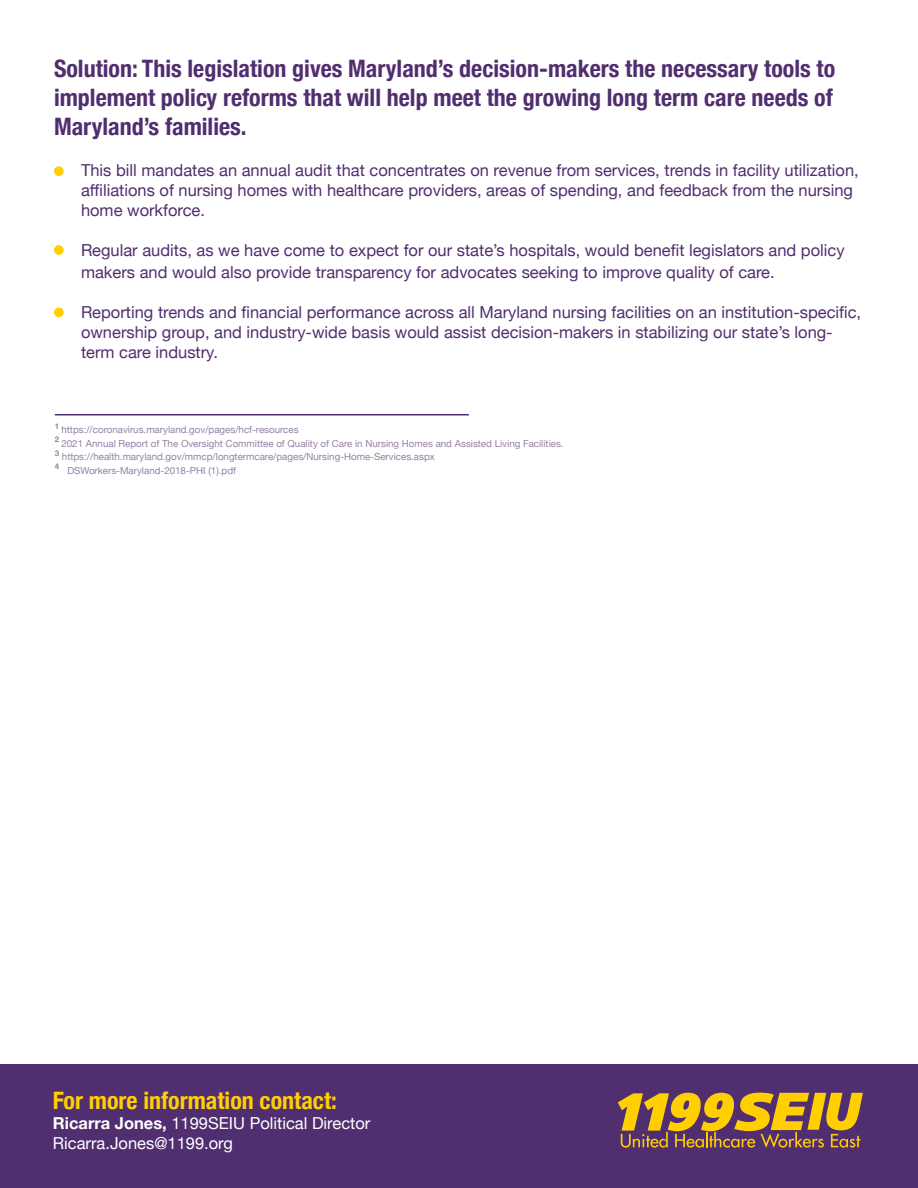
<style>
.page{position:relative;width:918px;height:1188px;background:#fff}
.page>*{position:absolute;margin:0;border:0;box-sizing:border-box;transform-origin:0 0}
.Problem_Solution{font:700 condensed 24px/28.8px "Helvetica Neue";color:#512e6f;text-align:justify}
.t1{font:700 condensed 24px "Helvetica Neue";color:#ffcf00}
.t2{font:16.5px/19.8px "Helvetica Neue";color:#512e6f}
.t3{font:16.5px "Helvetica Neue";color:#fff}
.t4{font:9.75px "Helvetica Neue";color:#9581a5}
.t5{font:700 7.8px "Helvetica Neue";color:#9581a5}
.s1{font-weight:700}
</style>
<div class="page">
<div style="left:54px;top:166px;width:10px;height:10px;background:#ffcf00;border-radius:50%"></div>
<div style="left:54px;top:245px;width:10px;height:10px;background:#ffcf00;border-radius:50%"></div>
<div style="left:54px;top:308px;width:10px;height:9px;background:#ffcf00;border-radius:50%"></div>
<hr style="left:55px;top:414px;width:414px;height:2px;background:#512e6f">
<div style="left:0;top:1065px;width:918px;height:123px;background:#512e6f"></div>
<svg style="left:618px;top:1093px;width:245px;height:55px"></svg>
<p class="Problem_Solution" style="left:54px;top:52px;width:783px">Solution: This legislation gives Maryland’s decision-makers the necessary tools to implement policy reforms that will help meet the growing long term care needs of Maryland’s families.</p>
<p class="t2" style="left:81px;top:161px;width:779px;text-indent:-27px">• This bill mandates an annual audit that concentrates on revenue from services, trends in facility utilization, affiliations of nursing homes with healthcare providers, areas of spending, and feedback from the nursing home workforce.</p>
<p class="t2" style="left:81px;top:240px;width:765px;line-height:21.6px;text-indent:-27px">• Regular audits, as we have come to expect for our state’s hospitals, would benefit legislators and policy makers and would also provide transparency for advocates seeking to improve quality of care.</p>
<p class="t2" style="left:81px;top:303px;width:782px;text-indent:-27px">• Reporting trends and financial performance across all Maryland nursing facilities on an institution-specific, ownership group, and industry-wide basis would assist decision-makers in stabilizing our state’s long&shy;term care industry.</p>
<p class="t5" style="left:55px;top:420px;width:6px">1</p>
<p class="t4" style="left:61px;top:423px;width:239px">https://coronavirus.maryland.gov/pages/hcf-resources</p>
<p class="t5" style="left:55px;top:433px;width:6px">2</p>
<p class="t4" style="left:61px;top:436px;width:504px">2021 Annual Report of The Oversight Committee of Quality of Care in Nursing Homes and Assisted Living Facilities.</p>
<p class="t5" style="left:55px;top:447px;width:6px">3</p>
<p class="t4" style="left:62px;top:450px;width:374px">https://health.maryland.gov/mmcp/longtermcare/pages/Nursing-Home-Services.aspx</p>
<p class="t5" style="left:55px;top:460px;width:6px">4</p>
<p class="t4" style="left:67px;top:463px;width:170px">DSWorkers-Maryland-2018-PHI (1).pdf</p>
<p class="t1" style="left:53px;top:1081px;width:285px">For more information contact:</p>
<p class="t3" style="left:53px;top:1111px;width:319px"><span class="s1">Ricarra Jones,</span> 1199SEIU Political Director</p>
<p class="t3" style="left:53px;top:1131px;width:181px">Ricarra.Jones@1199.org</p>
</div>
